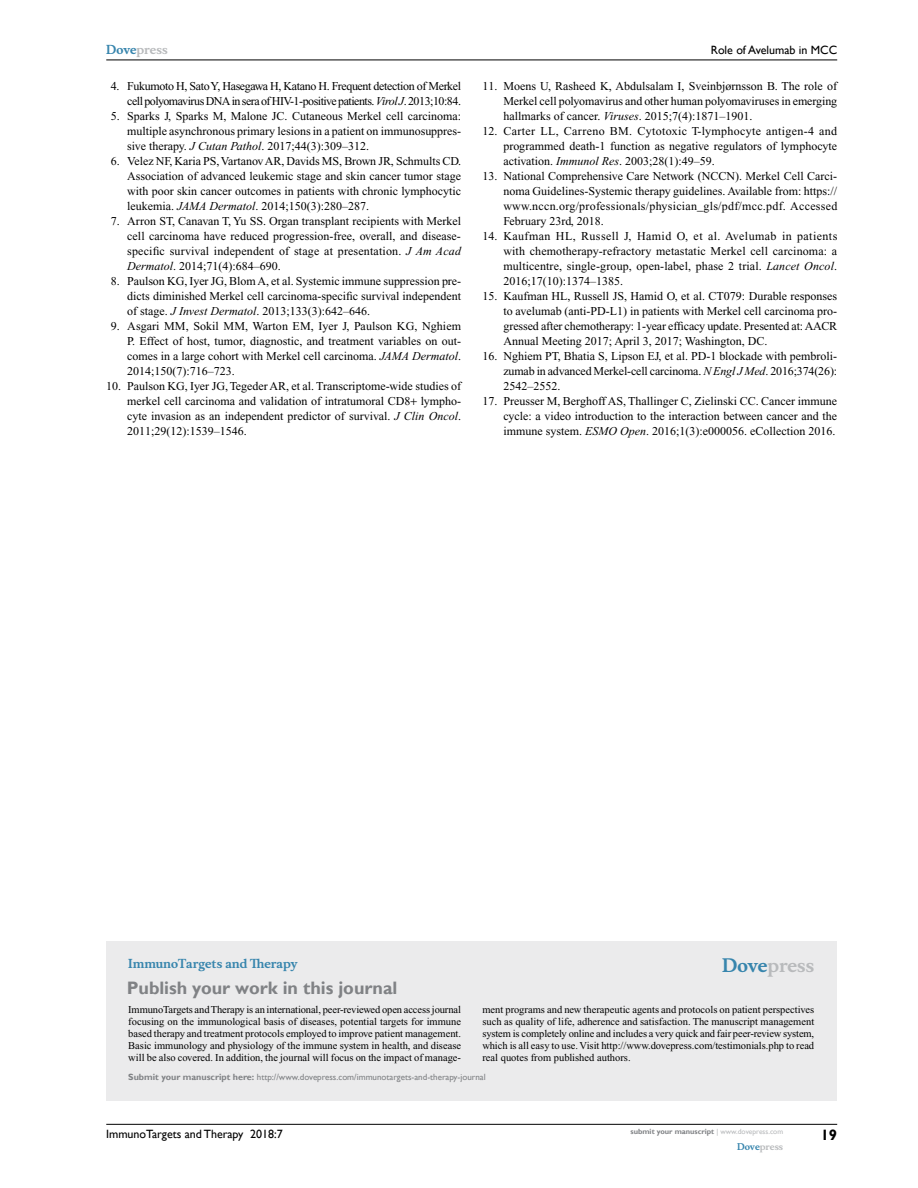
<style>
.page{position:relative;width:918px;height:1188px;background:#fff}
.page>*{position:absolute;margin:0;border:0;box-sizing:border-box;transform-origin:0 0}
.t1{font:700 18px "Gill Sans";color:#808285}
.t2{font:700 18px "Musee";color:#b8babc}
.t3{font:700 15px "Gill Sans";color:#000}
.t4{font:12px/15px "Times New Roman";color:#000;text-align:justify}
.t5{font:12px/15px "Times New Roman";letter-spacing:-.04em;color:#000;text-align:right}
.t6{font:12px "Gill Sans";color:#000}
.t7{font:700 12px "Musee";color:#3785ad}
.t8{font:700 12px "Musee";color:#b8babc}
.t9{font:10.5px/12px "Times New Roman";color:#000;text-align:justify}
.t10{font:9px "Gill Sans";color:#808285}
.t11{font:700 9px "Musee";color:#b8babc}
.t12{font:700 7.5px "Gill Sans";color:#808285}
.s1{color:#3785ad}
.s2{font-style:italic}
.s3{font-weight:700}
.s4{font-weight:400;color:#b8babc}
</style>
<div class="page">
<div style="left:106px;top:941px;width:731px;height:159px;background:#ebebec"></div>
<hr style="left:106px;top:1124px;width:731px;height:1px;background:#000">
<hr style="left:106px;top:60px;width:731px;height:1px;background:#000">
<p class="t8" style="left:106px;top:43px;width:63px"><span class="s1">Dove</span>press</p>
<p class="t5" style="left:111px;top:79px;width:352px">4. Fukumoto H, Sato Y, Hasegawa H, Katano H. Frequent detection of Merkel cell polyomavirus DNA in sera of HIV-1-positive patients. <span class="s2">Virol J</span>. 2013;10:84.</p>
<p class="t4" style="left:127px;top:109px;width:335px;text-indent:-16px">5. Sparks J, Sparks M, Malone JC. Cutaneous Merkel cell carcinoma: multiple asynchronous primary lesions in a patient on immunosuppres&shy;sive therapy. <span class="s2">J Cutan Pathol</span>. 2017;44(3):309–312.</p>
<p class="t4" style="left:127px;top:154px;width:336px;text-indent:-16px">6. Velez NF, Karia PS, Vartanov AR, Davids MS, Brown JR, Schmults CD.<br>Association of advanced leukemic stage and skin cancer tumor stage with poor skin cancer outcomes in patients with chronic lymphocytic leukemia. <span class="s2">JAMA Dermatol</span>. 2014;150(3):280–287.</p>
<p class="t4" style="left:127px;top:214px;width:335px;text-indent:-16px">7. Arron ST, Canavan T, Yu SS. Organ transplant recipients with Merkel cell carcinoma have reduced progression-free, overall, and disease&shy;specific survival independent of stage at presentation. <span class="s2">J Am Acad Dermatol</span>. 2014;71(4):684–690.</p>
<p class="t4" style="left:127px;top:274px;width:335px;text-indent:-16px">8. Paulson KG, Iyer JG, Blom A, et al. Systemic immune suppression pre&shy;dicts diminished Merkel cell carcinoma-specific survival independent of stage. <span class="s2">J Invest Dermatol</span>. 2013;133(3):642–646.</p>
<p class="t4" style="left:127px;top:319px;width:335px;text-indent:-16px">9. Asgari MM, Sokil MM, Warton EM, Iyer J, Paulson KG, Nghiem P. Effect of host, tumor, diagnostic, and treatment variables on out&shy;comes in a large cohort with Merkel cell carcinoma. <span class="s2">JAMA Dermatol</span>.<br>2014;150(7):716–723.</p>
<p class="t4" style="left:127px;top:379px;width:335px;text-indent:-21px">10. Paulson KG, Iyer JG, Tegeder AR, et al. Transcriptome-wide studies of merkel cell carcinoma and validation of intratumoral CD8 lympho&shy;cyte invasion as an independent predictor of survival. <span class="s2">J Clin Oncol</span>.<br>2011;29(12):1539–1546.</p>
<p class="t6" style="left:711px;top:43px;width:128px">Role of Avelumab in MCC</p>
<p class="t4" style="left:503px;top:79px;width:335px;text-indent:-21px">11. Moens U, Rasheed K, Abdulsalam I, Sveinbjørnsson B. The role of Merkel cell polyomavirus and other human polyomaviruses in emerging hallmarks of cancer. <span class="s2">Viruses</span>. 2015;7(4):1871–1901.</p>
<p class="t4" style="left:503px;top:124px;width:335px;text-indent:-21px">12. Carter LL, Carreno BM. Cytotoxic T-lymphocyte antigen-4 and programmed death-1 function as negative regulators of lymphocyte activation. <span class="s2">Immunol Res</span>. 2003;28(1):49–59.</p>
<p class="t4" style="left:503px;top:169px;width:335px;text-indent:-21px">13. National Comprehensive Care Network (NCCN). Merkel Cell Carci&shy;noma Guidelines-Systemic therapy guidelines. Available from: https:// www.nccn.org/professionals/physician_gls/pdf/mcc.pdf. Accessed February 23rd, 2018.</p>
<p class="t4" style="left:503px;top:229px;width:335px;text-indent:-21px">14. Kaufman HL, Russell J, Hamid O, et al. Avelumab in patients with chemotherapy-refractory metastatic Merkel cell carcinoma: a multicentre, single-group, open-label, phase 2 trial. <span class="s2">Lancet Oncol</span>.<br>2016;17(10):1374–1385.</p>
<p class="t4" style="left:503px;top:289px;width:335px;text-indent:-21px">15. Kaufman HL, Russell JS, Hamid O, et al. CT079: Durable responses to avelumab (anti-PD-L1) in patients with Merkel cell carcinoma pro&shy;gressed after chemotherapy: 1-year efficacy update. Presented at: AACR Annual Meeting 2017; April 3, 2017; Washington, DC.</p>
<p class="t4" style="left:503px;top:349px;width:335px;text-indent:-21px">16. Nghiem PT, Bhatia S, Lipson EJ, et al. PD-1 blockade with pembroli&shy;zumab in advanced Merkel-cell carcinoma. <span class="s2">N Engl J Med</span>. 2016;374(26):<br>2542–2552.</p>
<p class="t4" style="left:503px;top:394px;width:335px;text-indent:-21px">17. Preusser M, Berghoff AS, Thallinger C, Zielinski CC. Cancer immune cycle: a video introduction to the interaction between cancer and the immune system. <span class="s2">ESMO Open</span>. 2016;1(3):e000056. eCollection 2016.</p>
<p class="t7" style="left:128px;top:956px;width:171px">ImmunoTargets and Therapy</p>
<h1 class="t1" style="left:127px;top:977px;width:272px">Publish your work in this journal</h1>
<h1 class="t2" style="left:722px;top:955px;width:94px"><span class="s1">Dove</span>press</h1>
<p class="t9" style="left:128px;top:1004px;width:334px">ImmunoTargets and Therapy is an international, peer-reviewed open access journal focusing on the immunological basis of diseases, potential targets for immune based therapy and treatment protocols employed to improve patient management.<br>Basic immunology and physiology of the immune system in health, and disease will be also covered. In addition, the journal will focus on the impact of manage-</p>
<p class="t9" style="left:482px;top:1004px;width:333px">ment programs and new therapeutic agents and protocols on patient perspectives such as quality of life, adherence and satisfaction. The manuscript management system is completely online and includes a very quick and fair peer-review system, which is all easy to use. Visit http://www.dovepress.com/testimonials.php to read real quotes from published authors.</p>
<p class="t10" style="left:128px;top:1072px;width:359px"><span class="s3">Submit your manuscript here:</span> http://www.dovepress.com/immunotargets-and-therapy-journal</p>
<p class="t6" style="left:106px;top:1127px;width:178px">ImmunoTargets and Therapy 2018:7</p>
<p class="t12" style="left:631px;top:1127px;width:154px">submit your manuscript <span class="s4">| www.dovepress.com</span></p>
<p class="t11" style="left:737px;top:1141px;width:48px"><span class="s1">Dove</span>press</p>
<p class="t3" style="left:821px;top:1126px;width:18px">19</p>
</div>
